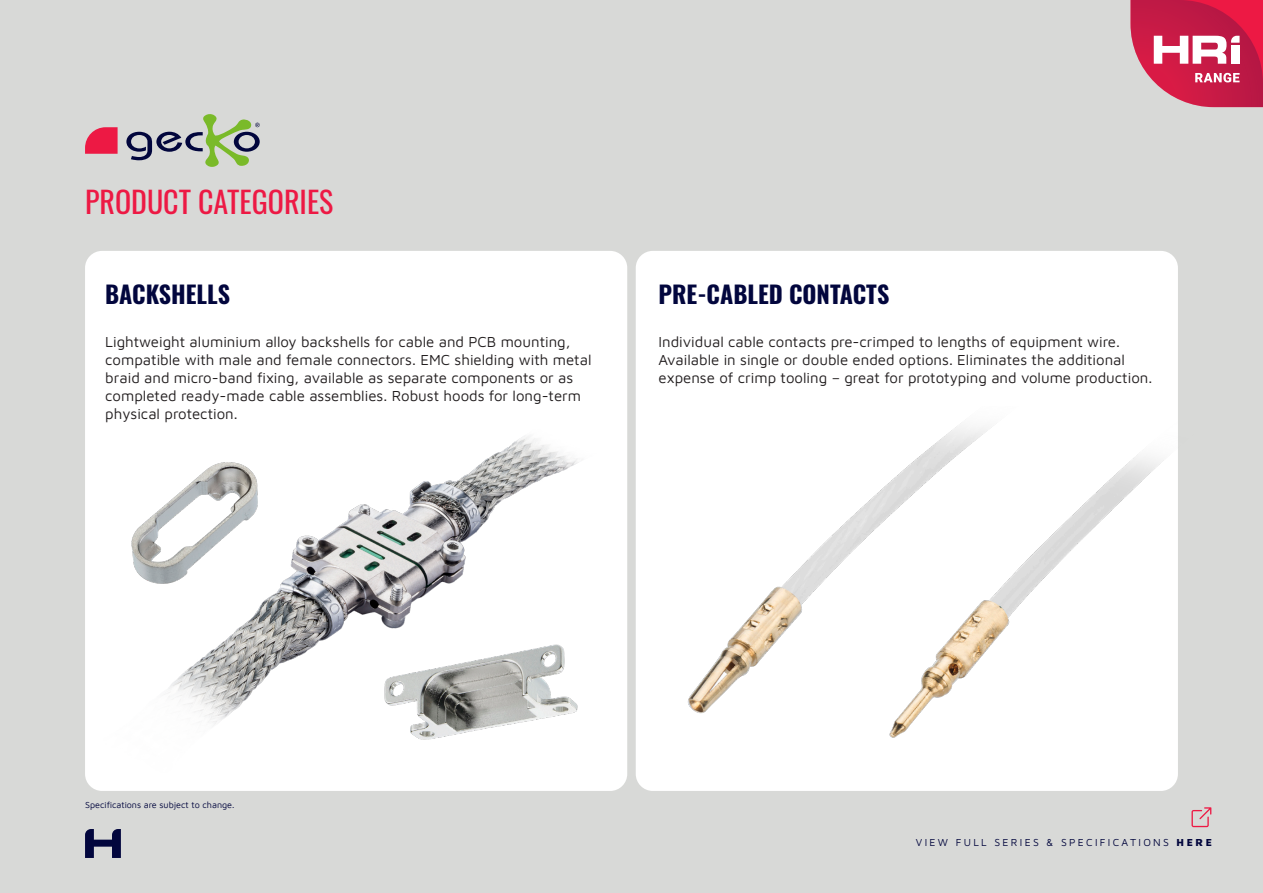
<style>
.page{position:relative;width:1263px;height:893px;background:#d8d9d7}
.page>*{position:absolute;margin:0;border:0;box-sizing:border-box;transform-origin:0 0}
.t1{font:30px "Oswald";color:#ed1944}
.t2{font:700 24px "Oswald";color:#02063d}
.t3{font:15px/18px "Maven Pro";color:#231f20}
.t4{font:10.5px "Maven Pro";letter-spacing:.22em;color:#02063d}
.t5{font:9px "Maven Pro";color:#02063d}
</style>
<div class="page">
<div style="left:85px;top:251px;width:542px;height:540px;background:#fff;border-radius:17px"></div>
<div style="left:636px;top:251px;width:542px;height:540px;background:#fff;border-radius:17px"></div>
<svg style="left:1191px;top:807px;width:20px;height:20px"></svg>
<svg style="left:1130px;top:0;width:133px;height:107px"></svg>
<img style="left:167px;top:436px;width:412px;height:289px">
<img style="left:366px;top:577px;width:213px;height:163px">
<img style="left:131px;top:446px;width:147px;height:150px">
<img style="left:688px;top:423px;width:476px;height:315px">
<svg style="left:126px;top:114px;width:134px;height:53px"></svg>
<svg style="left:85px;top:127px;width:33px;height:27px"></svg>
<svg style="left:85px;top:829px;width:36px;height:29px"></svg>
<h1 class="t1" style="left:85px;top:175px;width:250px">PRODUCT CATEGORIES</h1>
<h2 class="t2" style="left:105px;top:281px;width:126px">BACKSHELLS</h2>
<p class="t3" style="left:105px;top:332px;width:488px">Lightweight aluminium alloy backshells for cable and PCB mounting, compatible with male and female connectors. EMC shielding with metal braid and micro-band fixing, available as separate components or as completed ready-made cable assemblies. Robust hoods for long-term physical protection.</p>
<h2 class="t2" style="left:658px;top:281px;width:232px">PRE-CABLED CONTACTS</h2>
<p class="t3" style="left:658px;top:332px;width:495px">Individual cable contacts pre-crimped to lengths of equipment wire.<br>Available in single or double ended options. Eliminates the additional expense of crimp tooling – great for prototyping and volume production.</p>
<p class="t5" style="left:85px;top:799px;width:151px">Specifications are subject to change.</p>
<p class="t4" style="left:916px;top:835px;width:298px">VIEW FULL SERIES &amp; SPECIFICATIONS HERE</p>
</div>
